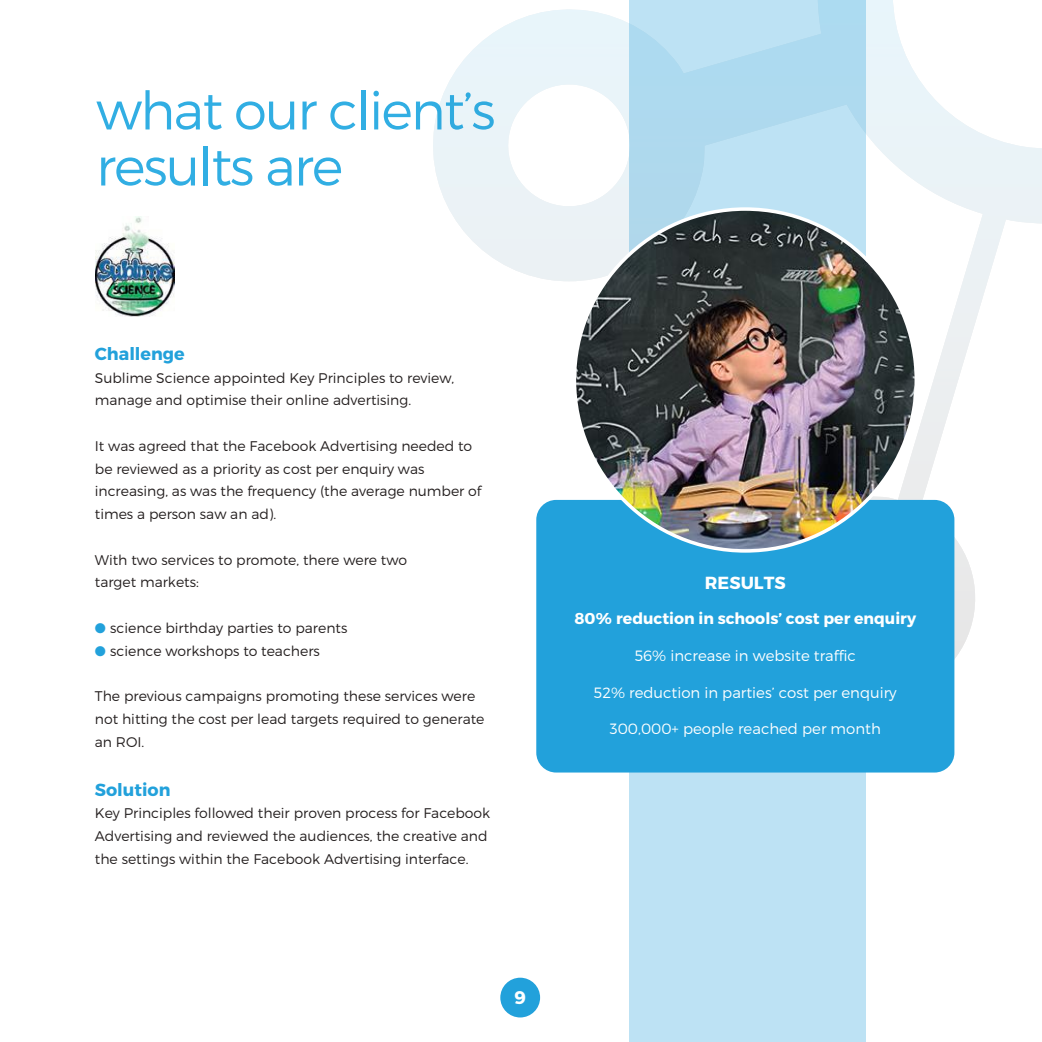
<style>
.page{position:relative;width:1042px;height:1042px;background:#fff}
.page>*{position:absolute;margin:0;border:0;box-sizing:border-box;transform-origin:0 0}
.t1{font:300 53.02px/56px "Montserrat";letter-spacing:-.035em;color:#31aee3}
.t2{font:700 18.2px "Montserrat";color:#fff}
.t3{font:700 17.5px "Montserrat";color:#22a1db}
.t4{font:700 17.5px "Montserrat";color:#fff}
.t5{font:700 15.75px "Montserrat";color:#fff}
.t6{font:300 14.88px "Montserrat";color:#fff}
.t7{font:300 14px/22.8px "Montserrat";color:#241f1f}
.s1{color:#22a1db}
</style>
<div class="page">
<div style="left:629px;top:0;width:236px;height:1042px;background:#bde2f4"></div>
<svg style="left:433px;top:0;width:609px;height:669px"></svg>
<div style="left:500px;top:977px;width:40px;height:40px;background:#22a1db;border-radius:50%"></div>
<div style="left:536px;top:500px;width:418px;height:272px;background:#22a1db;border-radius:20px"></div>
<img style="left:574px;top:209px;width:342px;height:342px;border-radius:171px">
<img style="left:95px;top:217px;width:80px;height:100px">
<h1 class="t1" style="left:96px;top:82px;width:401px">what our client’s results are</h1>
<p class="t3" style="left:95px;top:343px;width:91px">Challenge</p>
<p class="t7" style="left:95px;top:366px;width:361px">Sublime Science appointed Key Principles to review, manage and optimise their online advertising.</p>
<p class="t7" style="left:95px;top:434px;width:388px">It was agreed that the Facebook Advertising needed to be reviewed as a priority as cost per enquiry was increasing, as was the frequency (the average number of times a person saw an ad).</p>
<p class="t7" style="left:95px;top:548px;width:314px">With two services to promote, there were two target markets:</p>
<p class="t7" style="left:95px;top:616px;width:254px"><span class="s1">●</span> science birthday parties to parents</p>
<p class="t7" style="left:95px;top:639px;width:227px"><span class="s1">●</span> science workshops to teachers</p>
<p class="t7" style="left:95px;top:684px;width:391px">The previous campaigns promoting these services were not hitting the cost per lead targets required to generate an ROI.</p>
<p class="t3" style="left:95px;top:778px;width:77px">Solution</p>
<p class="t7" style="left:95px;top:802px;width:397px">Key Principles followed their proven process for Facebook<br>Advertising and reviewed the audiences, the creative and the settings within the Facebook Advertising interface.</p>
<p class="t4" style="left:705px;top:571px;width:82px">RESULTS</p>
<p class="t5" style="left:574px;top:609px;width:343px">80% reduction in schools’ cost per enquiry</p>
<p class="t6" style="left:635px;top:646px;width:222px">56% increase in website traffic</p>
<p class="t6" style="left:594px;top:683px;width:304px">52% reduction in parties’ cost per enquiry</p>
<p class="t6" style="left:610px;top:720px;width:272px">300,000+ people reached per month</p>
<h2 class="t2" style="left:514px;top:986px;width:13px">9</h2>
</div>
